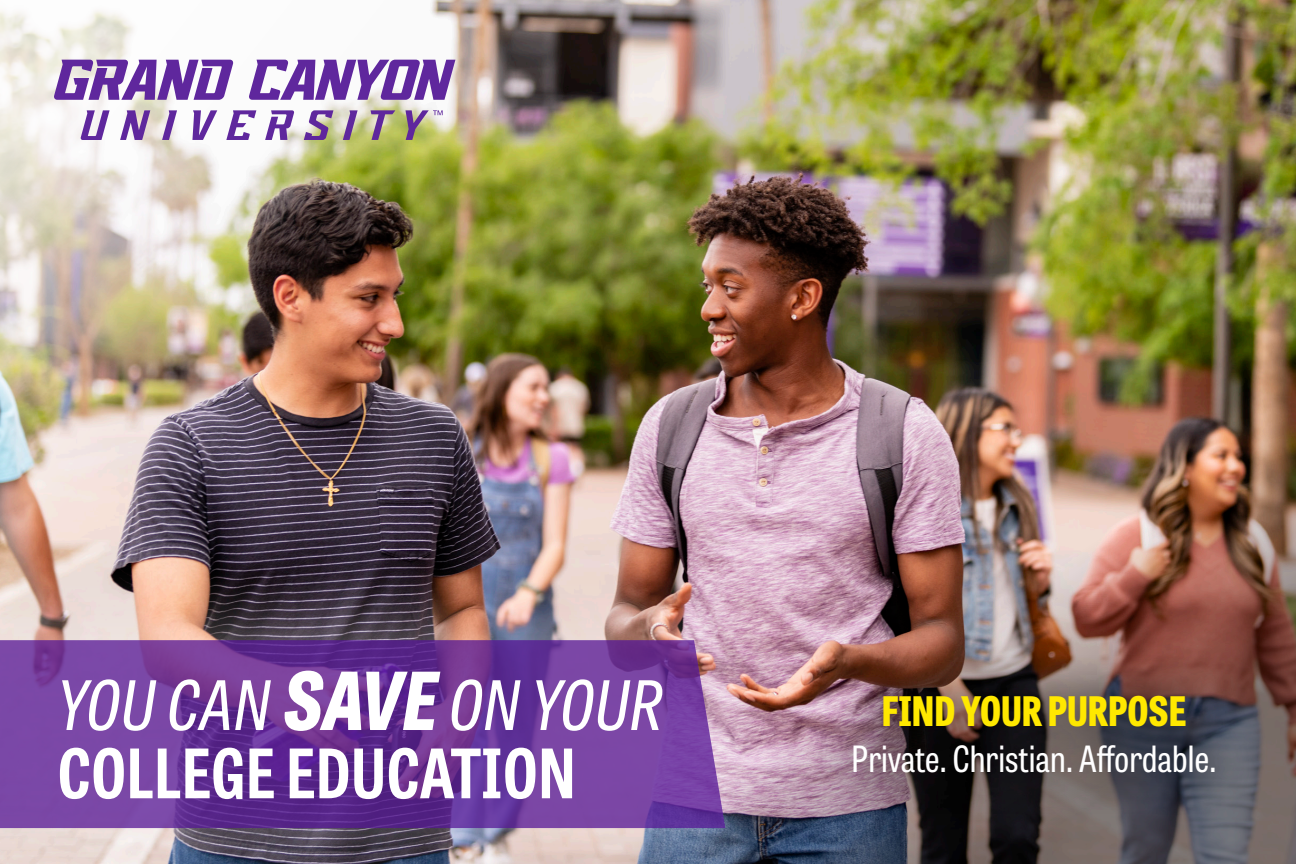
<style>
.page{position:relative;width:1296px;height:864px;background:#fff}
.page>*{position:absolute;margin:0;border:0;box-sizing:border-box;transform-origin:0 0}
.t1{font:700 67.8px/68.2px "Tablet Gothic Condensed";letter-spacing:.01em;color:#fff}
.t2{font:800 40.6px "Tablet Gothic Condensed";color:#ffe800}
.t3{font:36px "Tablet Gothic Condensed";color:#fff}
.s1{font-weight:400;font-style:italic}
.s2{font-weight:800;font-style:italic;font-size:79.6px}
</style>
<div class="page">
<img style="left:878px;top:0;width:418px;height:406px">
<img style="left:801px;top:406px;width:495px;height:458px">
<div style="left:0;top:559px;width:801px;height:305px;background:#fff;opacity:.52"></div>
<svg style="left:0;top:640px;width:725px;height:188px;background:#6f3b9a"></svg>
<img style="left:0;top:0;width:878px;height:627px">
<div style="left:810px;top:652px;width:444px;height:165px;background:#000;opacity:.85"></div>
<div style="left:0;top:0;width:526px;height:214px;background:#fff;opacity:.75"></div>
<svg style="left:54px;top:60px;width:180px;height:40px"></svg>
<svg style="left:249px;top:60px;width:206px;height:40px"></svg>
<svg style="left:120px;top:110px;width:30px;height:30px"></svg>
<svg style="left:343px;top:110px;width:15px;height:30px"></svg>
<svg style="left:162px;top:110px;width:15px;height:30px"></svg>
<svg style="left:371px;top:110px;width:24px;height:30px"></svg>
<svg style="left:226px;top:110px;width:30px;height:30px"></svg>
<svg style="left:405px;top:110px;width:38px;height:30px"></svg>
<svg style="left:80px;top:110px;width:30px;height:30px"></svg>
<svg style="left:265px;top:110px;width:29px;height:30px"></svg>
<svg style="left:304px;top:110px;width:29px;height:30px"></svg>
<svg style="left:192px;top:110px;width:25px;height:30px"></svg>
<p class="t1" style="left:58px;top:669px;width:607px"><span class="s1">YOU CAN</span> <span class="s2">SAVE</span> <span class="s1">ON YOUR<br></span>COLLEGE EDUCATION</p>
<p class="t2" style="left:882px;top:680px;width:306px">FIND YOUR PURPOSE</p>
<p class="t3" style="left:852px;top:735px;width:367px">Private. Christian. Affordable.</p>
</div>
